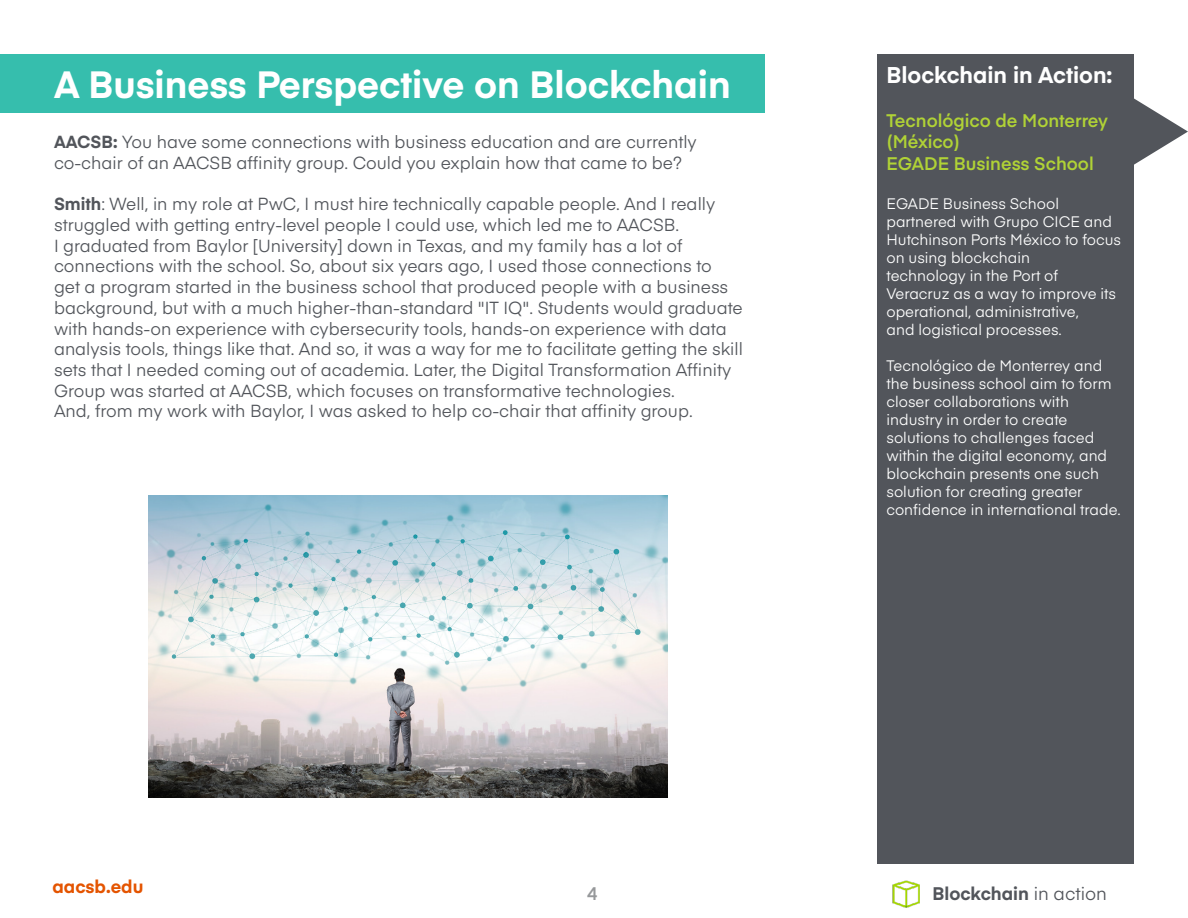
<style>
.page{position:relative;width:1188px;height:918px;background:#fff}
.page>*{position:absolute;margin:0;border:0;box-sizing:border-box;transform-origin:0 0}
.t1{font:700 37.5px "Eina 03";color:#fff}
.t2{font:700 22.5px "Eina 03";color:#fff}
.t3{font:600 18px/21.6px "Eina 03";color:#b0d236}
.t4{font:700 18px "Eina 03";color:#52555b}
.t5{font:700 18px "Eina 03";color:#e45400}
.t6{font:600 18px "Eina 03";color:#96989a}
.t7{font:17.25px/20.7px "Eina 03";color:#52555b}
.t8{font:15px/18px "Eina 03";color:#fff}
.s1{font-weight:700}
.s2{font-weight:400}
</style>
<div class="page">
<img style="left:892px;top:880px;width:28px;height:28px">
<div style="left:878px;top:54px;width:256px;height:810px;background:#52555b"></div>
<svg style="left:1134px;top:98px;width:54px;height:67px"></svg>
<div style="left:0;top:54px;width:764px;height:58px;background:#36bead"></div>
<img style="left:148px;top:495px;width:520px;height:302px">
<h1 class="t1" style="left:54px;top:56px;width:678px">A Business Perspective on Blockchain</h1>
<p class="t7" style="left:54px;top:131px;width:644px"><span class="s1">AACSB:</span> You have some connections with business education and are currently co-chair of an AACSB affinity group. Could you explain how that came to be?</p>
<p class="t7" style="left:54px;top:193px;width:691px"><span class="s1">Smith</span>: Well, in my role at PwC, I must hire technically capable people. And I really struggled with getting entry-level people I could use, which led me to AACSB.<br>I graduated from Baylor [University] down in Texas, and my family has a lot of connections with the school. So, about six years ago, I used those connections to<br>get a program started in the business school that produced people with a business background, but with a much higher-than-standard "IT IQ". Students would graduate with hands-on experience with cybersecurity tools, hands-on experience with data analysis tools, things like that. And so, it was a way for me to facilitate getting the skill sets that I needed coming out of academia. Later, the Digital Transformation Affinity Group was started at AACSB, which focuses on transformative technologies.<br>And, from my work with Baylor, I was asked to help co-chair that affinity group.</p>
<h2 class="t2" style="left:886px;top:59px;width:228px">Blockchain in Action:</h2>
<p class="t3" style="left:886px;top:108px;width:223px">Tecnológico de Monterrey (México)<br>EGADE Business School</p>
<p class="t8" style="left:886px;top:194px;width:236px">EGADE Business School partnered with Grupo CICE and<br>Hutchinson Ports México to focus on using blockchain<br>technology in the Port of<br>Veracruz as a way to improve its operational, administrative,<br>and logistical processes.</p>
<p class="t8" style="left:886px;top:356px;width:236px">Tecnológico de Monterrey and the business school aim to form closer collaborations with industry in order to create solutions to challenges faced within the digital economy, and blockchain presents one such solution for creating greater confidence in international trade.</p>
<p class="t5" style="left:52px;top:873px;width:92px">aacsb.edu</p>
<p class="t6" style="left:587px;top:881px;width:12px">4</p>
<p class="t4" style="left:932px;top:881px;width:176px">Blockchain <span class="s2">in action</span></p>
</div>
